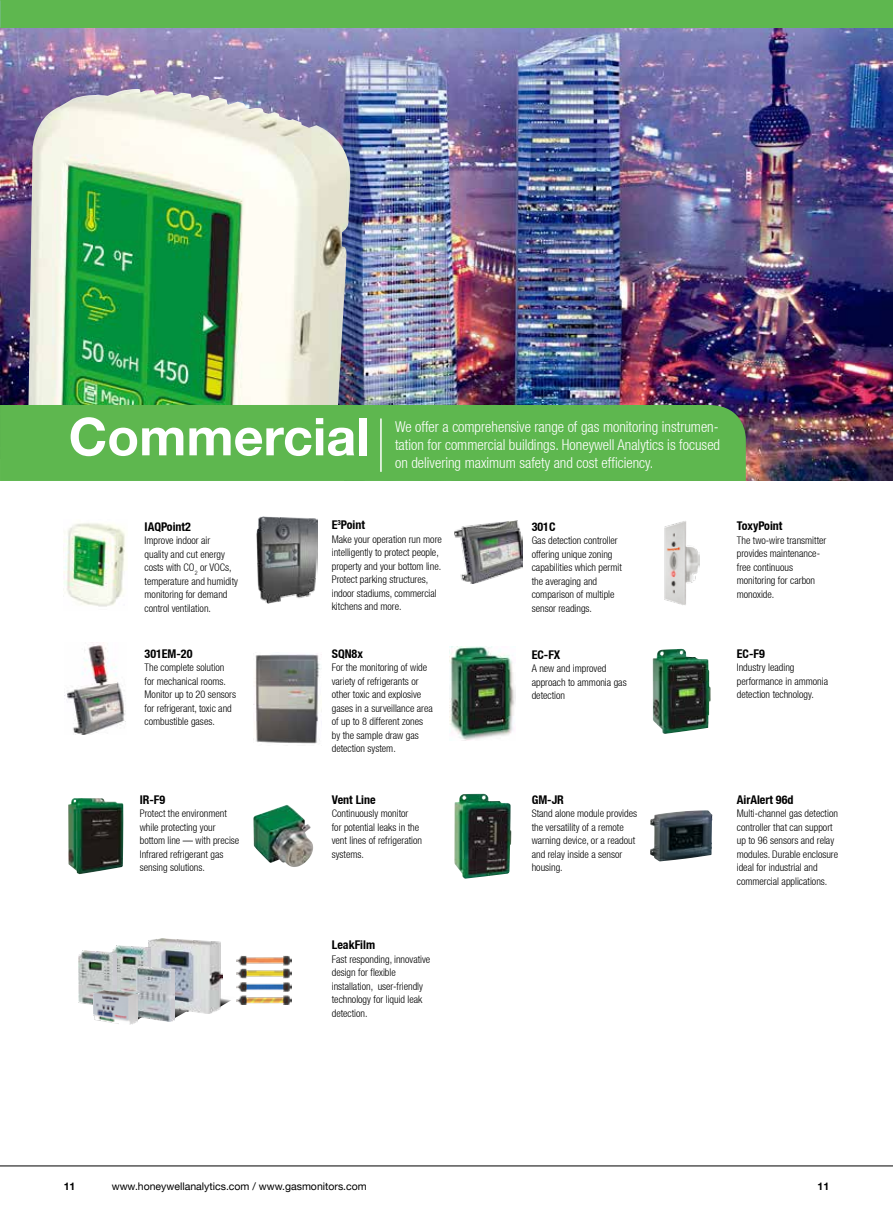
<style>
.page{position:relative;width:893px;height:1212px;background:#fff}
.page>*{position:absolute;margin:0;border:0;box-sizing:border-box;transform-origin:0 0}
.t1{font:700 52.2px "Helvetica Neue LT";color:#fff}
.t2{font:300 condensed 15px/18px "Helvetica Neue LT";color:#fff;text-align:justify}
.t3{font:700 condensed 12px "Helvetica Neue LT";color:#000}
.t4{font:300 condensed 10.5px/13.5px "Helvetica Neue LT";color:#000}
.t5{font:10.5px "Helvetica Neue LT";color:#000}
.t6{font:700 10.5px "Helvetica Neue LT";color:#000}
</style>
<div class="page">
<img style="left:0;top:28px;width:893px;height:453px">
<img style="left:28px;top:89px;width:322px;height:316px">
<div style="left:0;top:405px;width:746px;height:76px;background:#5eb74f"></div>
<hr style="left:380px;top:418px;width:2px;height:54px;background:#fff">
<div style="left:0;top:0;width:893px;height:28px;background:#5eb74f"></div>
<img style="left:64px;top:523px;width:61px;height:84px">
<img style="left:257px;top:517px;width:61px;height:86px">
<img style="left:455px;top:521px;width:67px;height:62px">
<img style="left:664px;top:521px;width:35px;height:84px">
<img style="left:253px;top:654px;width:67px;height:90px">
<img style="left:66px;top:644px;width:60px;height:90px">
<img style="left:68px;top:798px;width:56px;height:76px">
<img style="left:652px;top:649px;width:59px;height:85px">
<img style="left:454px;top:794px;width:57px;height:85px">
<img style="left:650px;top:810px;width:62px;height:51px">
<svg style="left:175px;top:998px;width:62px;height:20px"></svg>
<img style="left:149px;top:938px;width:73px;height:75px">
<img style="left:113px;top:945px;width:37px;height:46px">
<img style="left:78px;top:951px;width:39px;height:55px">
<img style="left:137px;top:966px;width:38px;height:56px">
<img style="left:94px;top:991px;width:43px;height:34px">
<img style="left:237px;top:956px;width:55px;height:49px">
<img style="left:253px;top:805px;width:34px;height:46px">
<img style="left:449px;top:647px;width:67px;height:93px">
<hr style="left:0;top:1166px;width:893px;height:1px;background:#000">
<h1 class="t1" style="left:69px;top:404px;width:303px">Commercial</h1>
<h2 class="t2" style="left:395px;top:418px;width:327px">We offer a comprehensive range of gas monitoring instrumen&shy;tation for commercial buildings. Honeywell Analytics is focused on delivering maximum safety and cost efficiency.</h2>
<p class="t3" style="left:145px;top:519px;width:48px">IAQPoint2</p>
<p class="t4" style="left:145px;top:534px;width:95px">Improve indoor air<br>quality and cut energy costs with CO<sub>2</sub> or VOCs, temperature and humidity monitoring for demand control ventilation.</p>
<p class="t3" style="left:145px;top:646px;width:49px">301EM-20</p>
<p class="t4" style="left:145px;top:660px;width:93px">The complete solution for mechanical rooms.<br>Monitor up to 20 sensors for refrigerant, toxic and combustible gases.</p>
<p class="t3" style="left:140px;top:792px;width:27px">IR-F9</p>
<p class="t4" style="left:140px;top:806px;width:101px">Protect the environment while protecting your bottom line — with precise<br>Infrared refrigerant gas sensing solutions.</p>
<p class="t3" style="left:332px;top:518px;width:35px">E<sup>3</sup>Point</p>
<p class="t4" style="left:332px;top:532px;width:112px">Make your operation run more intelligently to protect people, property and your bottom line.<br>Protect parking structures, indoor stadiums, commercial kitchens and more.</p>
<p class="t3" style="left:332px;top:646px;width:33px">SQN8x</p>
<p class="t4" style="left:332px;top:660px;width:103px">For the monitoring of wide variety of refrigerants or other toxic and explosive gases in a surveillance area of up to 8 different zones by the sample draw gas detection system.</p>
<p class="t3" style="left:332px;top:792px;width:45px">Vent Line</p>
<p class="t4" style="left:332px;top:806px;width:92px">Continuously monitor<br>for potential leaks in the vent lines of refrigeration systems.</p>
<p class="t3" style="left:532px;top:519px;width:25px">301C</p>
<p class="t4" style="left:532px;top:534px;width:92px">Gas detection controller offering unique zoning capabilities which permit the averaging and comparison of multiple sensor readings.</p>
<p class="t3" style="left:532px;top:647px;width:30px">EC-FX</p>
<p class="t4" style="left:532px;top:662px;width:96px">A new and improved approach to ammonia gas detection</p>
<p class="t3" style="left:532px;top:792px;width:34px">GM-JR</p>
<p class="t4" style="left:532px;top:806px;width:107px">Stand alone module provides the versatility of a remote warning device, or a readout and relay inside a sensor housing.</p>
<p class="t3" style="left:737px;top:519px;width:47px">ToxyPoint</p>
<p class="t4" style="left:737px;top:533px;width:91px">The two-wire transmitter provides maintenance&shy;free continuous monitoring for carbon monoxide.</p>
<p class="t3" style="left:737px;top:646px;width:29px">EC-F9</p>
<p class="t4" style="left:737px;top:660px;width:93px">Industry leading performance in ammonia detection technology.</p>
<p class="t3" style="left:737px;top:792px;width:58px">AirAlert 96d</p>
<p class="t4" style="left:737px;top:806px;width:103px">Multi-channel gas detection controller that can support up to 96 sensors and relay modules. Durable enclosure ideal for industrial and commercial applications.</p>
<p class="t3" style="left:332px;top:938px;width:45px">LeakFilm</p>
<p class="t4" style="left:332px;top:952px;width:100px">Fast responding, innovative design for flexible installation, user-friendly technology for liquid leak detection.</p>
<p class="t6" style="left:64px;top:1179px;width:13px">11</p>
<p class="t5" style="left:112px;top:1179px;width:257px">www.honeywellanalytics.com / www.gasmonitors.com</p>
<p class="t6" style="left:817px;top:1179px;width:13px">11</p>
</div>
